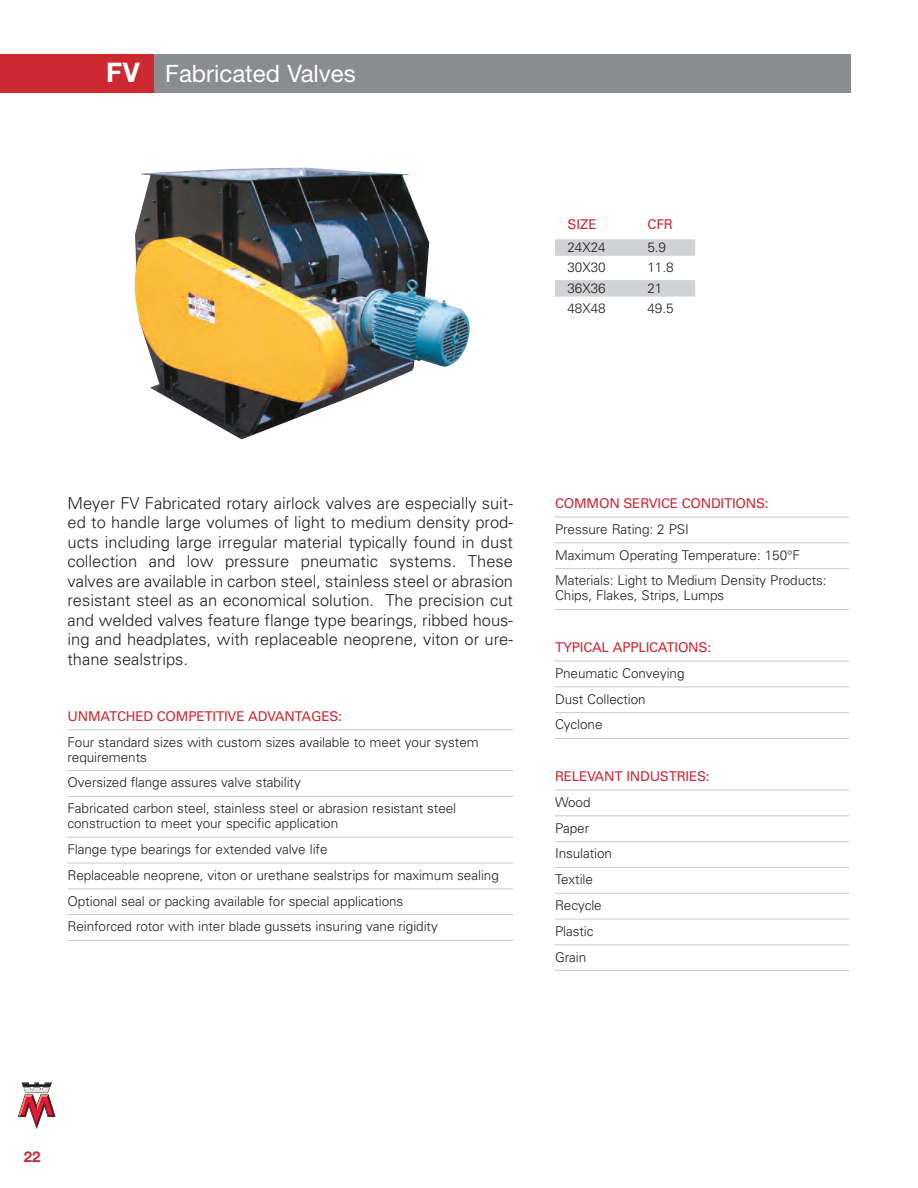
<style>
.page{position:relative;width:918px;height:1188px;background:#fff}
.page>*{position:absolute;margin:0;border:0;box-sizing:border-box;transform-origin:0 0}
.t1{font:24px "Helvetica Neue";color:#fff}
.t2{font:300 16.5px/19.5px "Univers";color:#231f20;text-align:justify}
.t3{font:700 15px "Helvetica Neue";color:#ce2833}
.t4{font:300 13.5px/25.8px "Univers";letter-spacing:-.005em;color:#231f20}
.t5{font:13.5px "Univers";letter-spacing:-.015em;color:#ce2833}
.s1{font-weight:700;font-size:27px}
</style>
<div class="page">
<hr style="left:555px;top:517px;width:294px;height:1px;background:#c7c8ca">
<hr style="left:555px;top:542px;width:294px;height:1px;background:#c7c8ca">
<hr style="left:555px;top:568px;width:294px;height:1px;background:#c7c8ca">
<hr style="left:555px;top:609px;width:294px;height:1px;background:#c7c8ca">
<hr style="left:555px;top:661px;width:294px;height:1px;background:#c7c8ca">
<hr style="left:555px;top:686px;width:294px;height:1px;background:#c7c8ca">
<hr style="left:555px;top:712px;width:294px;height:1px;background:#c7c8ca">
<hr style="left:555px;top:738px;width:294px;height:1px;background:#c7c8ca">
<hr style="left:555px;top:790px;width:294px;height:1px;background:#c7c8ca">
<hr style="left:555px;top:815px;width:294px;height:1px;background:#c7c8ca">
<hr style="left:555px;top:841px;width:294px;height:1px;background:#c7c8ca">
<hr style="left:555px;top:867px;width:294px;height:1px;background:#c7c8ca">
<hr style="left:555px;top:893px;width:294px;height:1px;background:#c7c8ca">
<hr style="left:555px;top:919px;width:294px;height:1px;background:#c7c8ca">
<hr style="left:555px;top:944px;width:294px;height:1px;background:#c7c8ca">
<hr style="left:555px;top:970px;width:294px;height:1px;background:#c7c8ca">
<div style="left:154px;top:54px;width:696px;height:39px;background:#8a8c8f"></div>
<div style="left:0;top:54px;width:154px;height:39px;background:#ce2833"></div>
<img style="left:135px;top:168px;width:335px;height:271px">
<hr style="left:68px;top:729px;width:445px;height:1px;background:#c7c8ca">
<hr style="left:68px;top:770px;width:445px;height:1px;background:#c7c8ca">
<hr style="left:68px;top:796px;width:445px;height:1px;background:#c7c8ca">
<hr style="left:68px;top:837px;width:445px;height:1px;background:#c7c8ca">
<hr style="left:68px;top:863px;width:445px;height:1px;background:#c7c8ca">
<hr style="left:68px;top:888px;width:445px;height:1px;background:#c7c8ca">
<hr style="left:68px;top:914px;width:445px;height:1px;background:#c7c8ca">
<hr style="left:68px;top:940px;width:445px;height:1px;background:#c7c8ca">
<div style="left:555px;top:239px;width:140px;height:17px;background:#d1d2d4"></div>
<div style="left:555px;top:280px;width:140px;height:17px;background:#d1d2d4"></div>
<svg style="left:18px;top:1082px;width:38px;height:47px"></svg>
<h1 class="t1" style="left:106px;top:65px;width:251px"><span class="s1">FV</span> Fabricated Valves</h1>
<p class="t5" style="left:567px;top:220px;width:31px">SIZE</p>
<p class="t5" style="left:647px;top:220px;width:27px">CFR</p>
<p class="t4" style="left:567px;top:235px;width:40px">24X24</p>
<p class="t4" style="left:647px;top:235px;width:20px">5.9</p>
<p class="t4" style="left:567px;top:256px;width:40px">30X30</p>
<p class="t4" style="left:647px;top:256px;width:28px">11.8</p>
<p class="t4" style="left:567px;top:276px;width:40px">36X36</p>
<p class="t4" style="left:647px;top:276px;width:17px">21</p>
<p class="t4" style="left:567px;top:296px;width:40px">48X48</p>
<p class="t4" style="left:647px;top:296px;width:28px">49.5</p>
<p class="t2" style="left:68px;top:495px;width:447px">Meyer FV Fabricated rotary airlock valves are especially suit&shy;ed to handle large volumes of light to medium density prod&shy;ucts including large irregular material typically found in dust collection and low pressure pneumatic systems. These valves are available in carbon steel, stainless steel or abrasion resistant steel as an economical solution. The precision cut and welded valves feature flange type bearings, ribbed hous&shy;ing and headplates, with replaceable neoprene, viton or ure&shy;thane sealstrips.</p>
<p class="t5" style="left:68px;top:711px;width:276px">UNMATCHED COMPETITIVE ADVANTAGES:</p>
<p class="t4" style="left:68px;top:736px;width:413px;line-height:15px">Four standard sizes with custom sizes available to meet your system requirements</p>
<p class="t4" style="left:68px;top:771px;width:390px">Oversized flange assures valve stability<br>Fabricated carbon steel, stainless steel or abrasion resistant steel</p>
<p class="t4" style="left:68px;top:812px;width:433px">construction to meet your specific application<br>Flange type bearings for extended valve life<br>Replaceable neoprene, viton or urethane sealstrips for maximum sealing Optional seal or packing available for special applications<br>Reinforced rotor with inter blade gussets insuring vane rigidity</p>
<p class="t5" style="left:555px;top:498px;width:215px">COMMON SERVICE CONDITIONS:</p>
<p class="t4" style="left:555px;top:517px;width:273px">Pressure Rating: 2 PSI<br>Maximum Operating Temperature: 150°F<br>Materials: Light to Medium Density Products:</p>
<p class="t4" style="left:555px;top:584px;width:171px">Chips, Flakes, Strips, Lumps</p>
<p class="t5" style="left:555px;top:642px;width:158px">TYPICAL APPLICATIONS:</p>
<p class="t4" style="left:555px;top:661px;width:131px">Pneumatic Conveying<br>Dust Collection<br>Cyclone</p>
<p class="t5" style="left:555px;top:771px;width:156px">RELEVANT INDUSTRIES:</p>
<p class="t4" style="left:555px;top:790px;width:59px">Wood<br>Paper<br>Insulation<br>Textile<br>Recycle<br>Plastic<br>Grain</p>
<p class="t3" style="left:24px;top:1145px;width:18px">22</p>
</div>
